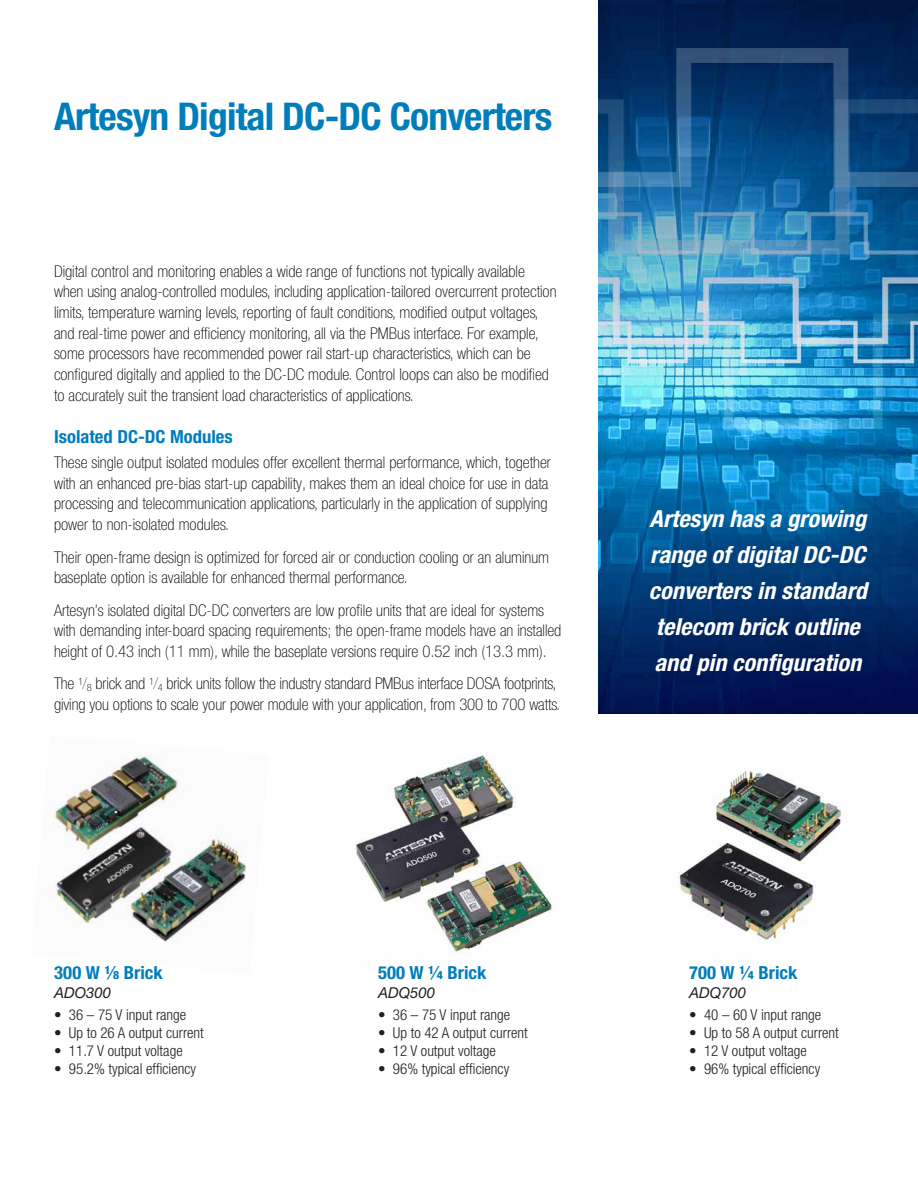
<style>
.page{position:relative;width:918px;height:1188px;background:#fff}
.page>*{position:absolute;margin:0;border:0;box-sizing:border-box;transform-origin:0 0}
.t1{font:700 condensed 38.25px "Helvetica Neue LT Pro";letter-spacing:-.02em;color:#007dbb}
.t2{font:italic 700 condensed 23.4px/36px "Helvetica Neue LT Pro";color:#fff;scale:1.04 1}
.t3{font:700 condensed 18px "Helvetica Neue LT Pro";color:#007dbb;scale:1.04 1}
.t4{font:100 condensed 16.2px/20.7px "Helvetica Neue LT Pro";color:#000;scale:1.04 1}
.t5{font:300 condensed 15px "Helvetica Neue LT Pro";color:#231f20}
.t6{font:italic 15px "Helvetica Neue LT Pro";color:#231f20}
.s1{font-weight:200}
.s2{font-size:10.05px}
.s3{font-weight:500}
.s4{font-weight:800;font-size:11.4px}
</style>
<div class="page">
<img style="left:678px;top:771px;width:164px;height:176px">
<img style="left:54px;top:755px;width:193px;height:187px">
<img style="left:598px;top:0;width:320px;height:714px">
<svg style="left:598px;top:46px;width:320px;height:143px;background:#0e4478"></svg>
<img style="left:355px;top:755px;width:197px;height:199px">
<h1 class="t1" style="left:54px;top:94px;width:500px">Artesyn Digital DC-DC Converters</h1>
<p class="t4" style="left:54px;top:261px;width:485px">Digital control and monitoring enables a wide range of functions not typically available when using analog-controlled modules, including application-tailored overcurrent protection limits, temperature warning levels, reporting of fault conditions, modified output voltages, and real-time power and efficiency monitoring, all via the PMBus interface. For example, some processors have recommended power rail start-up characteristics, which can be configured digitally and applied to the DC-DC module. Control loops can also be modified to accurately suit the transient load characteristics of applications.</p>
<p class="t3" style="left:54px;top:426px;width:173px">Isolated DC-DC Modules</p>
<p class="t4" style="left:54px;top:452px;width:479px">These single output isolated modules offer excellent thermal performance, which, together with an enhanced pre-bias start-up capability, makes them an ideal choice for use in data processing and telecommunication applications, particularly in the application of supplying power to non-isolated modules.</p>
<p class="t4" style="left:54px;top:547px;width:478px">Their open-frame design is optimized for forced air or conduction cooling or an aluminum baseplate option is available for enhanced thermal performance.</p>
<p class="t4" style="left:54px;top:600px;width:489px">Artesyn’s isolated digital DC-DC converters are low profile units that are ideal for systems with demanding inter-board spacing requirements; the open-frame models have an installed height of 0.43 inch (11 mm), while the baseplate versions require 0.52 inch (13.3 mm).</p>
<p class="t4" style="left:54px;top:673px;width:488px">The <sup>1</sup><span class="s1">/</span><span class="s2">8</span> brick and <sup>1</sup><span class="s1">/</span><span class="s2">4</span> brick units follow the industry standard PMBus interface DOSA footprints, giving you options to scale your power module with your application, from 300 to 700 watts.</p>
<h2 class="t2" style="left:649px;top:501px;width:211px">Artesyn has a growing range of digital DC-DC converters in standard telecom brick outline and pin configuration</h2>
<p class="t3" style="left:54px;top:961px;width:106px">300 W <sup>1</sup><span class="s3">⁄</span><span class="s4">8</span> Brick</p>
<p class="t6" style="left:54px;top:983px;width:58px">ADO300</p>
<p class="t5" style="left:54px;top:1006px;width:133px">• 36 – 75 V input range</p>
<p class="t5" style="left:54px;top:1024px;width:151px">• Up to 26 A output current</p>
<p class="t5" style="left:54px;top:1042px;width:130px">• 11.7 V output voltage</p>
<p class="t5" style="left:54px;top:1060px;width:143px">• 95.2% typical efficiency</p>
<p class="t3" style="left:378px;top:961px;width:105px">500 W <sup>1</sup><span class="s3">⁄</span><span class="s4">4</span> Brick</p>
<p class="t6" style="left:378px;top:983px;width:58px">ADQ500</p>
<p class="t5" style="left:378px;top:1006px;width:133px">• 36 – 75 V input range</p>
<p class="t5" style="left:378px;top:1024px;width:151px">• Up to 42 A output current</p>
<p class="t5" style="left:378px;top:1042px;width:119px">• 12 V output voltage</p>
<p class="t5" style="left:378px;top:1060px;width:132px">• 96% typical efficiency</p>
<p class="t3" style="left:689px;top:961px;width:105px">700 W <sup>1</sup><span class="s3">⁄</span><span class="s4">4</span> Brick</p>
<p class="t6" style="left:689px;top:983px;width:58px">ADQ700</p>
<p class="t5" style="left:689px;top:1006px;width:134px">• 40 – 60 V input range</p>
<p class="t5" style="left:689px;top:1024px;width:151px">• Up to 58 A output current</p>
<p class="t5" style="left:689px;top:1042px;width:119px">• 12 V output voltage</p>
<p class="t5" style="left:689px;top:1060px;width:132px">• 96% typical efficiency</p>
</div>
